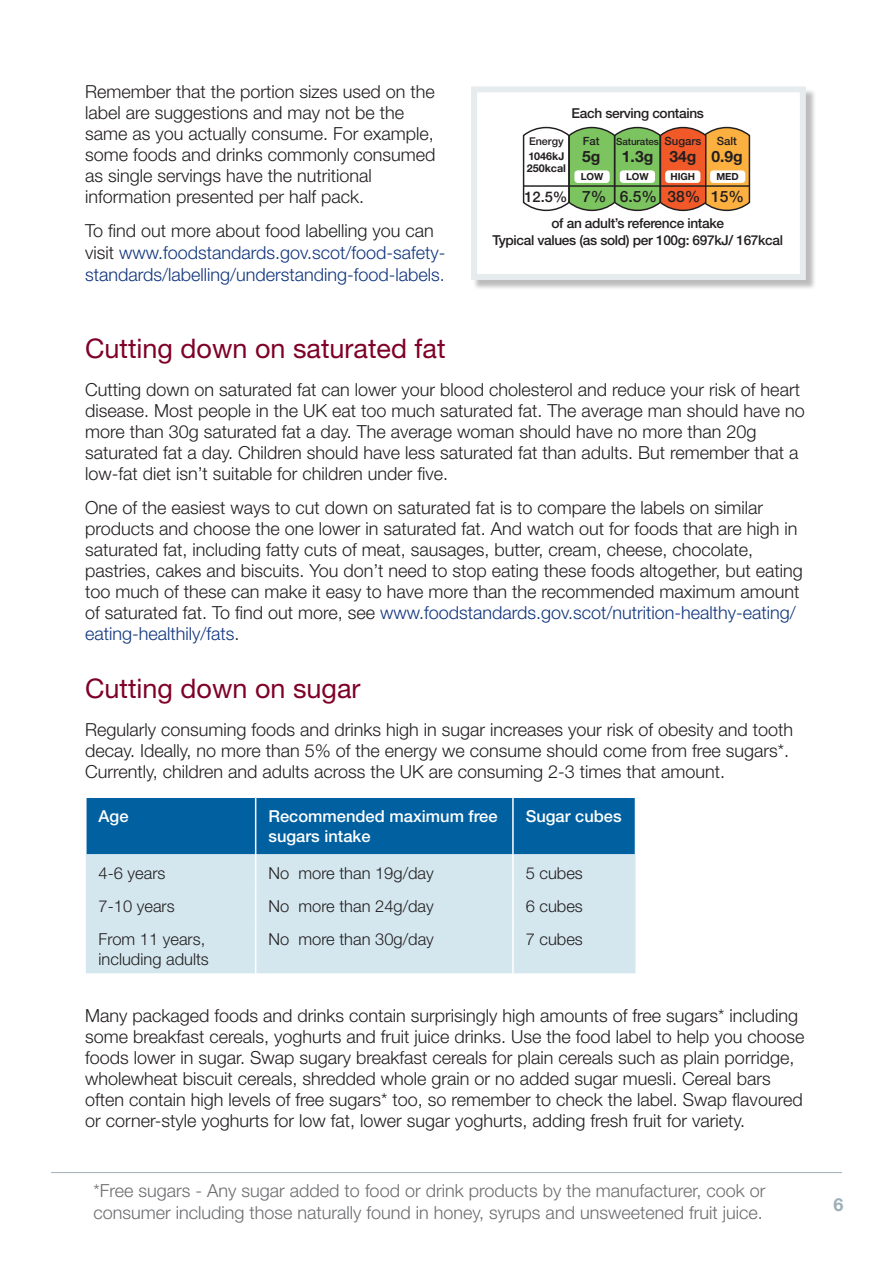
<style>
.page{position:relative;width:893px;height:1263px;background:#fff}
.page>*{position:absolute;margin:0;border:0;box-sizing:border-box;transform-origin:0 0}
.t1{font:27px "Helvetica Neue LT Std";color:#7f0128}
.t2{font:300 18px/21px "Helvetica Neue LT Std";color:#231f20}
.t3{font:300 18px/21.6px "Helvetica Neue LT Std";color:#6c6d70}
.t4{font:300 18px/21.6px "Helvetica Neue LT Std";color:#11367e}
.t5{font:700 18px "Helvetica Neue LT Std";color:#9eafb8}
.t6{font:300 16.5px/19.8px "Helvetica Neue LT Std";color:#231f20}
.t7{font:500 16.5px/19.8px "Helvetica Neue LT Std";color:#fff}
.t8{font:500 15.6px "Helvetica Neue LT Std";color:#231f20}
.t9{font:700 15.6px "Helvetica Neue LT Std";color:#231f20}
.t10{font:500 13.65px/16.6px "Helvetica Neue LT Std";letter-spacing:-.025em;color:#231f20;text-align:center}
.t11{font:500 11.4px "Helvetica Neue LT Std";color:#231f20}
.t12{font:700 10.8px/11.7px "Helvetica Neue LT Std";color:#231f20}
.t13{font:500 10.8px "Helvetica Neue LT Std";color:#231f20}
.t14{font:500 9.75px "Helvetica Neue LT Std";letter-spacing:-.01em;color:#231f20}
.t15{font:700 9.75px "Helvetica Neue LT Std";color:#231f20}
.s1{color:#231f20}
.s2{font-size:11.4px}
.s3{font-size:14.7px}
.s4{color:#11367e}
</style>
<div class="page">
<div style="left:87px;top:798px;width:548px;height:56px;background:#0060a0"></div>
<div style="left:86px;top:854px;width:549px;height:119px;background:#d4e7ef"></div>
<hr style="left:255px;top:798px;width:1px;height:56px;background:#fff">
<hr style="left:512px;top:798px;width:2px;height:56px;background:#fff">
<hr style="left:255px;top:854px;width:1px;height:33px;background:#fff">
<hr style="left:512px;top:854px;width:2px;height:33px;background:#fff">
<hr style="left:255px;top:887px;width:1px;height:33px;background:#fff">
<hr style="left:512px;top:887px;width:2px;height:33px;background:#fff">
<hr style="left:255px;top:920px;width:1px;height:53px;background:#fff">
<hr style="left:512px;top:920px;width:2px;height:53px;background:#fff">
<div style="left:472px;top:88px;width:344px;height:202px;background:#231f20;opacity:.3"></div>
<div style="left:474px;top:89px;width:329px;height:188px;background:#fff"></div>
<svg style="left:522px;top:126px;width:229px;height:86px"></svg>
<hr style="left:523px;top:185px;width:227px;height:2px;background:#231f20">
<div style="left:574px;top:170px;width:36px;height:13px;background:#fff;border-radius:3px"></div>
<div style="left:620px;top:170px;width:35px;height:13px;background:#fff;border-radius:3px"></div>
<div style="left:665px;top:170px;width:35px;height:13px;background:#fff;border-radius:3px"></div>
<div style="left:710px;top:170px;width:35px;height:13px;background:#fff;border-radius:3px"></div>
<div style="left:471px;top:86px;width:335px;height:194px;border:6px solid #e6ebee"></div>
<hr style="left:51px;top:1172px;width:791px;height:1px;background:#9eafb8">
<p class="t2" style="left:85px;top:81px;width:352px">Remember that the portion sizes used on the label are suggestions and may not be the same as you actually consume. For example, some foods and drinks commonly consumed as single servings have the nutritional information presented per half pack.</p>
<p class="t4" style="left:85px;top:220px;width:362px"><span class="s1">To find out more about food labelling you can visit</span> www.foodstandards.gov.scot/food-safety&shy;standards/labelling/understanding-food-labels.</p>
<p class="t10" style="left:571px;top:105px;width:134px">Each serving contains</p>
<p class="t11" style="left:583px;top:134px;width:18px">Fat</p>
<p class="t14" style="left:616px;top:136px;width:86px">Saturates <span class="s2">Sugars</span></p>
<p class="t11" style="left:717px;top:134px;width:22px">Salt</p>
<p class="t9" style="left:582px;top:146px;width:20px">5g</p>
<p class="t9" style="left:622px;top:146px;width:122px">1.3g 34g 0.9g</p>
<p class="t8" style="left:524px;top:187px;width:221px"><span class="s3">12.5%</span> 7% 6.5% 38% 15%</p>
<p class="t13" style="left:529px;top:135px;width:36px">Energy</p>
<p class="t12" style="left:527px;top:150px;width:41px">1046kJ<br>250kcal</p>
<p class="t15" style="left:581px;top:171px;width:24px">LOW</p>
<p class="t15" style="left:626px;top:171px;width:24px">LOW</p>
<p class="t15" style="left:670px;top:171px;width:26px">HIGH</p>
<p class="t15" style="left:716px;top:171px;width:24px">MED</p>
<p class="t10" style="left:492px;top:215px;width:292px">of an adult’s reference intake<br>Typical values (as sold) per 100g: 697kJ/ 167kcal</p>
<h1 class="t1" style="left:85px;top:332px;width:362px">Cutting down on saturated fat</h1>
<p class="t2" style="left:85px;top:378px;width:721px">Cutting down on saturated fat can lower your blood cholesterol and reduce your risk of heart disease. Most people in the UK eat too much saturated fat. The average man should have no more than 30g saturated fat a day. The average woman should have no more than 20g saturated fat a day. Children should have less saturated fat than adults. But remember that a low-fat diet isn’t suitable for children under five.</p>
<p class="t2" style="left:85px;top:496px;width:719px">One of the easiest ways to cut down on saturated fat is to compare the labels on similar products and choose the one lower in saturated fat. And watch out for foods that are high in saturated fat, including fatty cuts of meat, sausages, butter, cream, cheese, chocolate, pastries, cakes and biscuits. You don’t need to stop eating these foods altogether, but eating too much of these can make it easy to have more than the recommended maximum amount of saturated fat. To find out more, see <span class="s4">www.foodstandards.gov.scot/nutrition-healthy-eating/ eating-healthily/fats</span>.</p>
<h1 class="t1" style="left:85px;top:672px;width:277px">Cutting down on sugar</h1>
<p class="t2" style="left:85px;top:718px;width:710px">Regularly consuming foods and drinks high in sugar increases your risk of obesity and tooth decay. Ideally, no more than 5% of the energy we consume should come from free sugars*.<br>Currently, children and adults across the UK are consuming 2-3 times that amount.</p>
<p class="t7" style="left:99px;top:806px;width:31px">Age</p>
<p class="t7" style="left:268px;top:806px;width:231px">Recommended maximum free sugars intake</p>
<p class="t7" style="left:526px;top:806px;width:97px">Sugar cubes</p>
<p class="t6" style="left:99px;top:863px;width:68px">4-6 years</p>
<p class="t6" style="left:268px;top:863px;width:167px">No more than 19g/day</p>
<p class="t6" style="left:526px;top:863px;width:59px">5 cubes</p>
<p class="t6" style="left:99px;top:896px;width:78px">7-10 years</p>
<p class="t6" style="left:268px;top:896px;width:167px">No more than 24g/day</p>
<p class="t6" style="left:526px;top:896px;width:59px">6 cubes</p>
<p class="t6" style="left:99px;top:929px;width:112px">From 11 years, including adults</p>
<p class="t6" style="left:268px;top:929px;width:167px">No more than 30g/day</p>
<p class="t6" style="left:526px;top:929px;width:59px">7 cubes</p>
<p class="t2" style="left:85px;top:1005px;width:721px">Many packaged foods and drinks contain surprisingly high amounts of free sugars* including some breakfast cereals, yoghurts and fruit juice drinks. Use the food label to help you choose foods lower in sugar. Swap sugary breakfast cereals for plain cereals such as plain porridge, wholewheat biscuit cereals, shredded whole grain or no added sugar muesli. Cereal bars often contain high levels of free sugars* too, so remember to check the label. Swap flavoured or corner-style yoghurts for low fat, lower sugar yoghurts, adding fresh fruit for variety.</p>
<p class="t3" style="left:94px;top:1179px;width:673px">*Free sugars - Any sugar added to food or drink products by the manufacturer, cook or consumer including those naturally found in honey, syrups and unsweetened fruit juice.</p>
<p class="t5" style="left:833px;top:1194px;width:12px">6</p>
</div>
